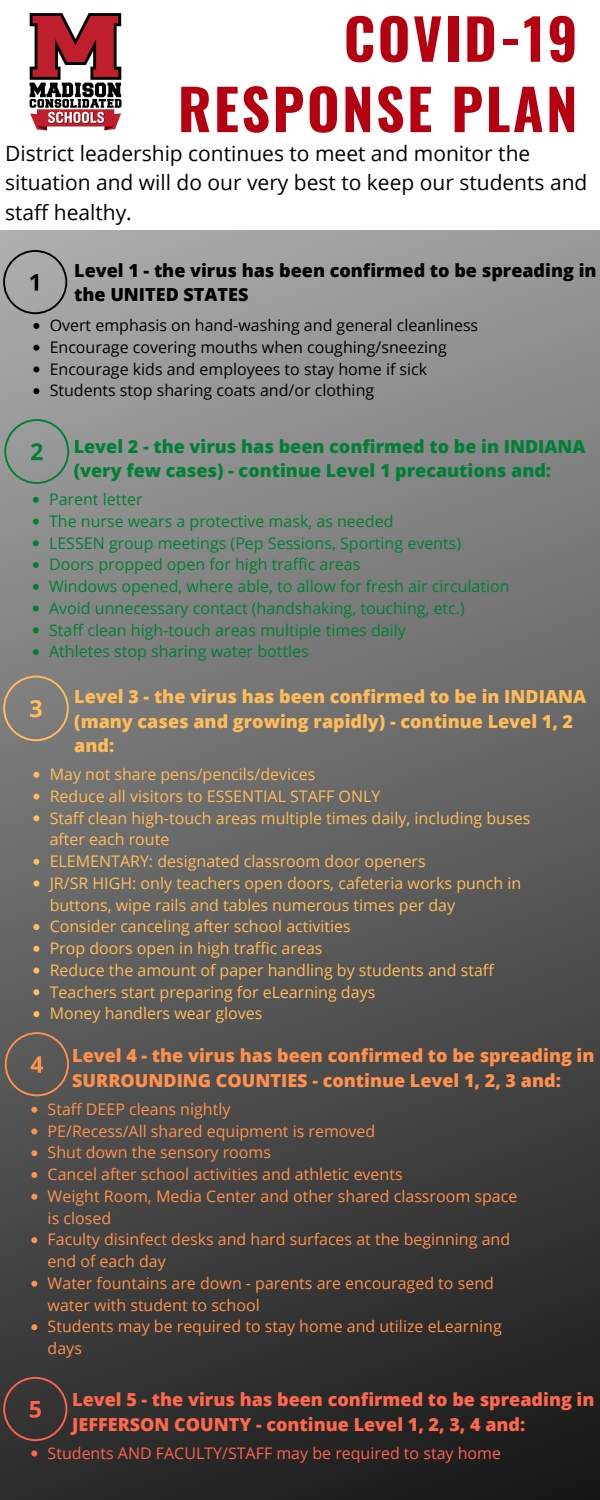
<style>
.page{position:relative;width:600px;height:1500px;background:#fff}
.page>*{position:absolute;margin:0;border:0;box-sizing:border-box;transform-origin:0 0}
.t1{font:700 56px/70.4px "Oswald";letter-spacing:.045em;color:#b40010;text-align:right}
.t2{font:21px/29.2px "Open Sans";color:#000}
.t3{font:800 18px/24.3px "Open Sans";color:#ffbd59}
.t4{font:800 18px/24.3px "Open Sans";color:#008037}
.t5{font:800 18px/24.3px "Open Sans";color:#ff914d}
.t6{font:800 18px/24.3px "Open Sans";color:#ff684d}
.t7{font:800 18px/24.3px "Open Sans";color:#000}
.t8{font:16px/21.8px "Open Sans";color:#ffbd59}
.t9{font:16px/21.8px "Open Sans";color:#ff914d}
.t10{font:16px/21.8px "Open Sans";color:#008037}
.t11{font:16px/21.8px "Open Sans";color:#000}
.t12{font:16px "Open Sans";color:#ff624d}
</style>
<div class="page">
<img style="left:0;top:230px;width:600px;height:1270px">
<img style="left:29px;top:13px;width:93px;height:118px">
<svg style="left:33px;top:323px;width:6px;height:6px"></svg>
<svg style="left:33px;top:345px;width:6px;height:6px"></svg>
<svg style="left:33px;top:366px;width:6px;height:6px"></svg>
<svg style="left:33px;top:388px;width:6px;height:6px"></svg>
<svg style="left:33px;top:497px;width:6px;height:6px"></svg>
<svg style="left:33px;top:519px;width:6px;height:6px"></svg>
<svg style="left:33px;top:540px;width:6px;height:6px"></svg>
<svg style="left:33px;top:562px;width:6px;height:6px"></svg>
<svg style="left:33px;top:584px;width:6px;height:6px"></svg>
<svg style="left:33px;top:606px;width:6px;height:6px"></svg>
<svg style="left:33px;top:627px;width:6px;height:6px"></svg>
<svg style="left:33px;top:649px;width:6px;height:6px"></svg>
<svg style="left:33px;top:772px;width:6px;height:6px"></svg>
<svg style="left:33px;top:794px;width:6px;height:6px"></svg>
<svg style="left:33px;top:815px;width:6px;height:6px"></svg>
<svg style="left:33px;top:859px;width:6px;height:6px"></svg>
<svg style="left:33px;top:881px;width:6px;height:6px"></svg>
<svg style="left:33px;top:924px;width:6px;height:6px"></svg>
<svg style="left:33px;top:946px;width:6px;height:6px"></svg>
<svg style="left:33px;top:968px;width:6px;height:6px"></svg>
<svg style="left:33px;top:989px;width:6px;height:6px"></svg>
<svg style="left:33px;top:1011px;width:6px;height:6px"></svg>
<svg style="left:31px;top:1107px;width:6px;height:6px"></svg>
<svg style="left:31px;top:1128px;width:6px;height:6px"></svg>
<svg style="left:31px;top:1150px;width:6px;height:6px"></svg>
<svg style="left:31px;top:1172px;width:6px;height:6px"></svg>
<svg style="left:31px;top:1194px;width:6px;height:6px"></svg>
<svg style="left:31px;top:1237px;width:6px;height:6px"></svg>
<svg style="left:31px;top:1281px;width:6px;height:6px"></svg>
<svg style="left:31px;top:1324px;width:6px;height:6px"></svg>
<svg style="left:3px;top:1377px;width:64px;height:64px;background:#4b3936"></svg>
<svg style="left:31px;top:1451px;width:6px;height:6px"></svg>
<svg style="left:5px;top:1032px;width:64px;height:64px;background:#6a5e56"></svg>
<svg style="left:3px;top:676px;width:66px;height:65px;background:#8b8378"></svg>
<svg style="left:4px;top:419px;width:65px;height:65px;background:#86948c"></svg>
<svg style="left:3px;top:250px;width:64px;height:64px;background:#969696"></svg>
<h1 class="t1" style="left:178px;top:1px;width:401px">COVID-19<br>RESPONSE PLAN</h1>
<h2 class="t2" style="left:5px;top:138px;width:584px">District leadership continues to meet and monitor the situation and will do our very best to keep our students and staff healthy.</h2>
<p class="t7" style="left:74px;top:258px;width:524px">Level 1 - the virus has been confirmed to be spreading in the UNITED STATES</p>
<p class="t11" style="left:50px;top:314px;width:430px">Overt emphasis on hand-washing and general cleanliness Encourage covering mouths when coughing/sneezing Encourage kids and employees to stay home if sick Students stop sharing coats and/or clothing</p>
<p class="t4" style="left:74px;top:433px;width:513px">Level 2 - the virus has been confirmed to be in INDIANA (very few cases) - continue Level 1 precautions and:</p>
<p class="t10" style="left:49px;top:488px;width:462px">Parent letter<br>The nurse wears a protective mask, as needed<br>LESSEN group meetings (Pep Sessions, Sporting events)<br>Doors propped open for high traffic areas<br>Windows opened, where able, to allow for fresh air circulation Avoid unnecessary contact (handshaking, touching, etc.)<br>Staff clean high-touch areas multiple times daily<br>Athletes stop sharing water bottles</p>
<p class="t3" style="left:74px;top:684px;width:513px">Level 3 - the virus has been confirmed to be in INDIANA (many cases and growing rapidly) - continue Level 1, 2 and:</p>
<p class="t8" style="left:50px;top:763px;width:482px">May not share pens/pencils/devices<br>Reduce all visitors to ESSENTIAL STAFF ONLY<br>Staff clean high-touch areas multiple times daily, including buses after each route<br>ELEMENTARY: designated classroom door openers<br>JR/SR HIGH: only teachers open doors, cafeteria works punch in buttons, wipe rails and tables numerous times per day<br>Consider canceling after school activities<br>Prop doors open in high traffic areas<br>Reduce the amount of paper handling by students and staff Teachers start preparing for eLearning days<br>Money handlers wear gloves</p>
<p class="t5" style="left:72px;top:1043px;width:524px">Level 4 - the virus has been confirmed to be spreading in<br>SURROUNDING COUNTIES - continue Level 1, 2, 3 and:</p>
<p class="t9" style="left:48px;top:1098px;width:471px">Staff DEEP cleans nightly<br>PE/Recess/All shared equipment is removed<br>Shut down the sensory rooms<br>Cancel after school activities and athletic events<br>Weight Room, Media Center and other shared classroom space is closed<br>Faculty disinfect desks and hard surfaces at the beginning and end of each day<br>Water fountains are down - parents are encouraged to send water with student to school<br>Students may be required to stay home and utilize eLearning days</p>
<p class="t6" style="left:72px;top:1387px;width:524px">Level 5 - the virus has been confirmed to be spreading in<br>JEFFERSON COUNTY - continue Level 1, 2, 3, 4 and:</p>
<p class="t12" style="left:48px;top:1442px;width:455px">Students AND FACULTY/STAFF may be required to stay home</p>
</div>
